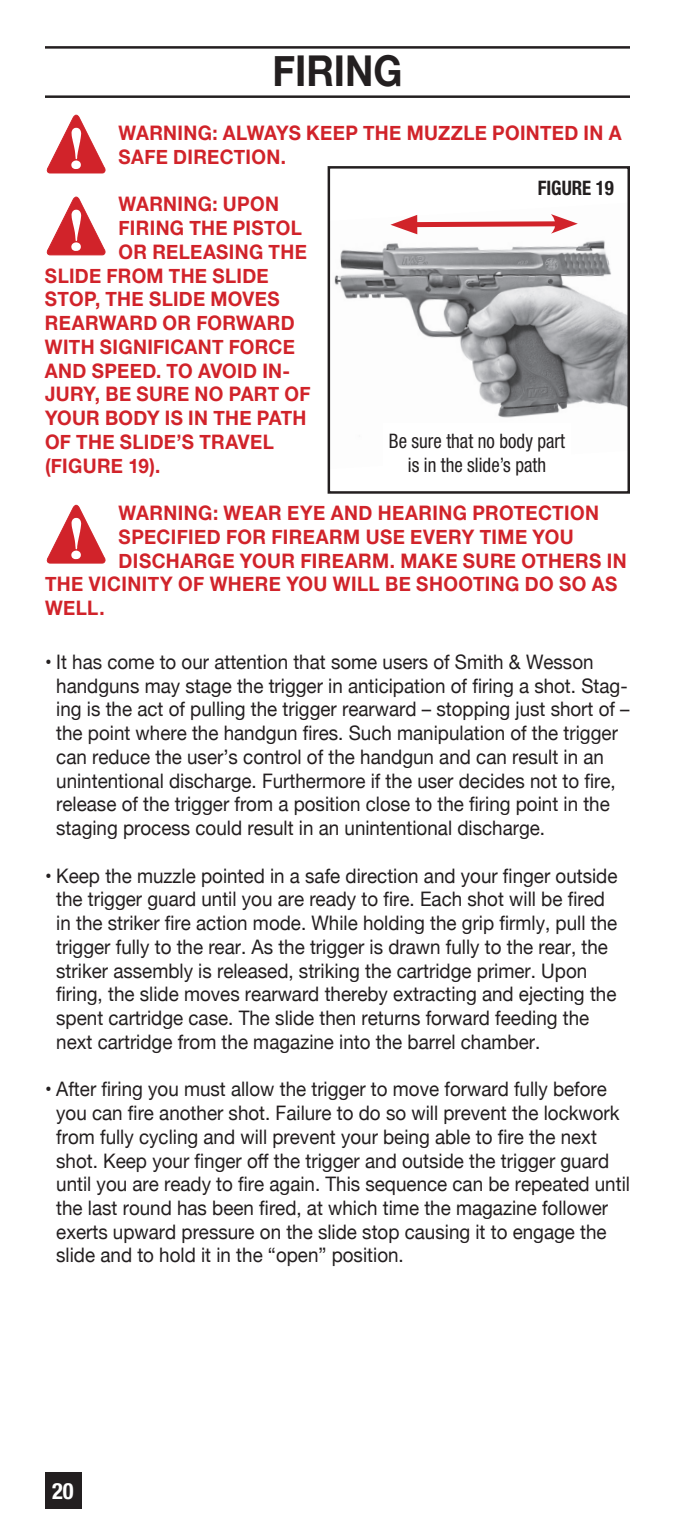
<style>
.page{position:relative;width:675px;height:1530px;background:#fff}
.page>*{position:absolute;margin:0;border:0;box-sizing:border-box;transform-origin:0 0}
.t1{font:700 42.5px "Helvetica Neue";color:#231f20;scale:.9 1}
.t2{font:700 condensed 22.5px "Helvetica Neue LT Std";color:#fff}
.t3{font:20px/23.8px "Helvetica Neue";color:#231f20;scale:.94 1}
.t4{font:700 20px/23.8px "Helvetica Neue";letter-spacing:.02em;color:#d1232a;scale:.94 1}
.t5{font:condensed 20px/23.8px "Helvetica Neue LT Std";color:#231f20;text-align:center;scale:.94 1}
.t6{font:700 condensed 20px "Helvetica Neue LT Std";color:#231f20;scale:.94 1}
</style>
<div class="page">
<div style="left:45px;top:1472px;width:36px;height:37px;background:#231f20"></div>
<hr style="left:45px;top:46px;width:585px;height:3px;background:#231f20">
<hr style="left:45px;top:95px;width:585px;height:3px;background:#231f20">
<svg style="left:46px;top:114px;width:60px;height:60px"></svg>
<svg style="left:46px;top:196px;width:60px;height:60px"></svg>
<svg style="left:46px;top:504px;width:60px;height:60px"></svg>
<img style="left:334px;top:234px;width:293px;height:184px">
<div style="left:328px;top:166px;width:302px;height:328px;border:2px solid #231f20"></div>
<svg style="left:390px;top:214px;width:188px;height:20px"></svg>
<h1 class="t1" style="left:272px;top:38px;width:146px">FIRING</h1>
<p class="t4" style="left:119px;top:122px;width:537px">WARNING: ALWAYS KEEP THE MUZZLE POINTED IN A<br>SAFE DIRECTION.</p>
<p class="t4" style="left:119px;top:193px;width:172px">WARNING: UPON</p>
<p class="t4" style="left:119px;top:217px;width:196px">FIRING THE PISTOL</p>
<p class="t4" style="left:119px;top:240px;width:202px">OR RELEASING THE</p>
<p class="t4" style="left:45px;top:264px;width:240px">SLIDE FROM THE SLIDE</p>
<p class="t4" style="left:45px;top:288px;width:251px">STOP, THE SLIDE MOVES</p>
<p class="t4" style="left:45px;top:312px;width:267px">REARWARD OR FORWARD</p>
<p class="t4" style="left:45px;top:335px;width:267px">WITH SIGNIFICANT FORCE</p>
<p class="t4" style="left:45px;top:359px;width:262px">AND SPEED. TO AVOID IN-</p>
<p class="t4" style="left:45px;top:383px;width:284px">JURY, BE SURE NO PART OF</p>
<p class="t4" style="left:45px;top:407px;width:280px">YOUR BODY IS IN THE PATH</p>
<p class="t4" style="left:45px;top:430px;width:245px">OF THE SLIDE’S TRAVEL</p>
<p class="t4" style="left:45px;top:454px;width:124px">(FIGURE 19).</p>
<p class="t4" style="left:119px;top:502px;width:513px">WARNING: WEAR EYE AND HEARING PROTECTION</p>
<p class="t4" style="left:119px;top:525px;width:486px">SPECIFIED FOR FIREARM USE EVERY TIME YOU</p>
<p class="t4" style="left:119px;top:549px;width:542px">DISCHARGE YOUR FIREARM. MAKE SURE OTHERS IN</p>
<p class="t4" style="left:45px;top:573px;width:610px">THE VICINITY OF WHERE YOU WILL BE SHOOTING DO SO AS</p>
<p class="t4" style="left:45px;top:597px;width:65px">WELL.</p>
<p class="t3" style="left:56px;top:651px;width:612px;text-indent:-11px">• It has come to our attention that some users of Smith &amp; Wesson handguns may stage the trigger in anticipation of firing a shot. Stag&shy;ing is the act of pulling the trigger rearward – stopping just short of – the point where the handgun fires. Such manipulation of the trigger can reduce the user’s control of the handgun and can result in an unintentional discharge. Furthermore if the user decides not to fire, release of the trigger from a position close to the firing point in the staging process could result in an unintentional discharge.</p>
<p class="t3" style="left:56px;top:865px;width:599px;text-indent:-11px">• Keep the muzzle pointed in a safe direction and your finger outside the trigger guard until you are ready to fire. Each shot will be fired in the striker fire action mode. While holding the grip firmly, pull the trigger fully to the rear. As the trigger is drawn fully to the rear, the striker assembly is released, striking the cartridge primer. Upon firing, the slide moves rearward thereby extracting and ejecting the spent cartridge case. The slide then returns forward feeding the next cartridge from the magazine into the barrel chamber.</p>
<p class="t3" style="left:56px;top:1078px;width:612px;text-indent:-11px">• After firing you must allow the trigger to move forward fully before you can fire another shot. Failure to do so will prevent the lockwork from fully cycling and will prevent your being able to fire the next shot. Keep your finger off the trigger and outside the trigger guard until you are ready to fire again. This sequence can be repeated until the last round has been fired, at which time the magazine follower exerts upward pressure on the slide stop causing it to engage the slide and to hold it in the “open” position.</p>
<p class="t6" style="left:538px;top:176px;width:83px">FIGURE 19</p>
<p class="t5" style="left:389px;top:429px;width:189px">Be sure that no body part is in the slide’s path</p>
<p class="t2" style="left:52px;top:1477px;width:23px">20</p>
</div>
